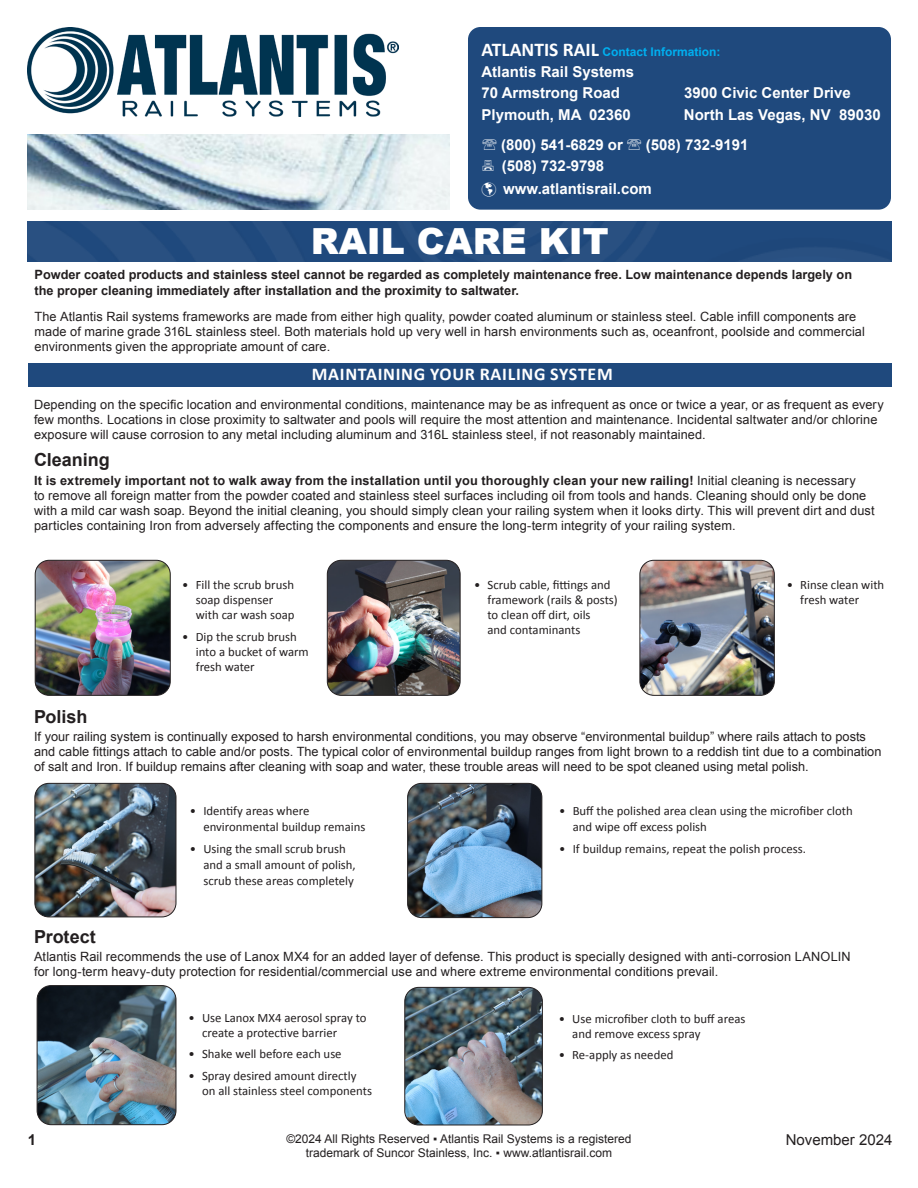
<style>
.page{position:relative;width:918px;height:1188px;background:#fff}
.page>*{position:absolute;margin:0;border:0;box-sizing:border-box;transform-origin:0 0}
.t1{font:900 36px "Arial";color:#fff}
.t2{font:700 18px "Calibri";letter-spacing:.04em;color:#fff}
.t3{font:700 18px "Arial";color:#231f20}
.t4{font:700 15px "Arial";color:#fff}
.t5{font:15px "Arial";color:#231f20}
.t6{font:700 15px "Arial";color:#231f20}
.t7{font:12.75px/15px "Arial";letter-spacing:.005em;color:#231f20}
.t8{font:12.75px/15px "Calibri";color:#231f20}
.t9{font:700 12.75px/16.5px "Arial";color:#231f20}
.t10{font:12px "Arial";color:#231f20}
.t11{font:700 12px "Arial";color:#00b0f0}
.s1{font-family:"Calibri";font-size:19.5px;color:#fff}
.s2{font-weight:700}
</style>
<div class="page">
<img style="left:28px;top:27px;width:370px;height:90px">
<div style="left:468px;top:27px;width:423px;height:183px;background:#1f497d;border-radius:12px"></div>
<img style="left:27px;top:134px;width:423px;height:76px">
<img style="left:28px;top:221px;width:864px;height:40px">
<img style="left:327px;top:560px;width:132px;height:135px">
<div style="left:327px;top:560px;width:134px;height:136px;border:1px solid #231f20;border-radius:14px"></div>
<img style="left:408px;top:783px;width:134px;height:135px">
<div style="left:407px;top:783px;width:135px;height:135px;border:1px solid #231f20;border-radius:14px"></div>
<img style="left:405px;top:987px;width:137px;height:138px">
<div style="left:404px;top:987px;width:139px;height:138px;border:1px solid #231f20;border-radius:14px"></div>
<img style="left:35px;top:560px;width:135px;height:135px">
<div style="left:35px;top:560px;width:136px;height:136px;border:1px solid #231f20;border-radius:14px"></div>
<img style="left:35px;top:783px;width:141px;height:134px">
<div style="left:35px;top:783px;width:141px;height:134px;border:1px solid #231f20;border-radius:14px"></div>
<img style="left:37px;top:986px;width:139px;height:139px">
<div style="left:37px;top:985px;width:139px;height:140px;border:1px solid #231f20;border-radius:14px"></div>
<img style="left:640px;top:560px;width:134px;height:135px">
<div style="left:640px;top:560px;width:135px;height:136px;border:1px solid #231f20;border-radius:14px"></div>
<div style="left:28px;top:364px;width:864px;height:23px;background:#1f497d"></div>
<p class="t11" style="left:482px;top:43px;width:240px"><span class="s1">ATLANTIS RAIL</span> Contact Information:</p>
<p class="t4" style="left:482px;top:61px;width:154px">Atlantis Rail Systems</p>
<p class="t4" style="left:482px;top:82px;width:140px">70 Armstrong Road</p>
<p class="t4" style="left:684px;top:82px;width:168px">3900 Civic Center Drive</p>
<p class="t4" style="left:482px;top:105px;width:151px">Plymouth, MA 02360</p>
<p class="t4" style="left:684px;top:105px;width:198px">North Las Vegas, NV 89030</p>
<p class="t4" style="left:501px;top:135px;width:123px">(800) 541-6829 or</p>
<p class="t4" style="left:646px;top:135px;width:104px">(508) 732-9191</p>
<p class="t4" style="left:502px;top:156px;width:104px">(508) 732-9798</p>
<p class="t4" style="left:482px;top:178px;width:172px">☑ www.atlantisrail.com</p>
<p class="t1" style="left:311px;top:215px;width:300px">RAIL CARE KIT</p>
<p class="t9" style="left:34px;top:266px;width:819px">Powder coated products and stainless steel cannot be regarded as completely maintenance free. Low maintenance depends largely on the proper cleaning immediately after installation and the proximity to saltwater.</p>
<p class="t7" style="left:34px;top:309px;width:832px">The Atlantis Rail systems frameworks are made from either high quality, powder coated aluminum or stainless steel. Cable infill components are made of marine grade 316L stainless steel. Both materials hold up very well in harsh environments such as, oceanfront, poolside and commercial environments given the appropriate amount of care.</p>
<p class="t2" style="left:312px;top:361px;width:303px">MAINTAINING YOUR RAILING SYSTEM</p>
<p class="t7" style="left:34px;top:397px;width:851px">Depending on the specific location and environmental conditions, maintenance may be as infrequent as once or twice a year, or as frequent as every few months. Locations in close proximity to saltwater and pools will require the most attention and maintenance. Incidental saltwater and/or chlorine exposure will cause corrosion to any metal including aluminum and 316L stainless steel, if not reasonably maintained.</p>
<p class="t3" style="left:34px;top:448px;width:77px">Cleaning</p>
<p class="t7" style="left:34px;top:473px;width:842px"><span class="s2">It is extremely important not to walk away from the installation until you thoroughly clean your new railing!</span> Initial cleaning is necessary<br>to remove all foreign matter from the powder coated and stainless steel surfaces including oil from tools and hands. Cleaning should only be done with a mild car wash soap. Beyond the initial cleaning, you should simply clean your railing system when it looks dirty. This will prevent dirt and dust particles containing Iron from adversely affecting the components and ensure the long-term integrity of your railing system.</p>
<p class="t8" style="left:196px;top:577px;width:100px;text-indent:-14px">• Fill the scrub brush soap dispenser with car wash soap</p>
<p class="t8" style="left:196px;top:629px;width:115px;text-indent:-14px">• Dip the scrub brush into a bucket of warm fresh water</p>
<p class="t8" style="left:488px;top:576px;width:132px;text-indent:-14px">• Scrub cable, fittings and framework (rails &amp; posts) to clean off dirt, oils<br>and contaminants</p>
<p class="t8" style="left:800px;top:577px;width:86px;text-indent:-14px">• Rinse clean with fresh water</p>
<p class="t3" style="left:34px;top:705px;width:55px">Polish</p>
<p class="t7" style="left:34px;top:730px;width:849px">If your railing system is continually exposed to harsh environmental conditions, you may observe “environmental buildup” where rails attach to posts and cable fittings attach to cable and/or posts. The typical color of environmental buildup ranges from light brown to a reddish tint due to a combination of salt and Iron. If buildup remains after cleaning with soap and water, these trouble areas will need to be spot cleaned using metal polish.</p>
<p class="t8" style="left:203px;top:803px;width:164px;line-height:15.8px;text-indent:-14px">• Identify areas where environmental buildup remains</p>
<p class="t8" style="left:203px;top:841px;width:154px;line-height:15.8px;text-indent:-14px">• Using the small scrub brush and a small amount of polish, scrub these areas completely</p>
<p class="t8" style="left:573px;top:803px;width:282px;line-height:15.8px;text-indent:-14px">• Buff the polished area clean using the microfiber cloth and wipe off excess polish</p>
<p class="t8" style="left:559px;top:841px;width:248px">• If buildup remains, repeat the polish process.</p>
<p class="t3" style="left:34px;top:924px;width:63px">Protect</p>
<p class="t7" style="left:34px;top:949px;width:818px">Atlantis Rail recommends the use of Lanox MX4 for an added layer of defense. This product is specially designed with anti-corrosion LANOLIN for long-term heavy-duty protection for residential/commercial use and where extreme environmental conditions prevail.</p>
<p class="t8" style="left:202px;top:1009px;width:166px;text-indent:-14px">• Use Lanox MX4 aerosol spray to create a protective barrier</p>
<p class="t8" style="left:189px;top:1046px;width:155px">• Shake well before each use</p>
<p class="t8" style="left:202px;top:1068px;width:171px;text-indent:-14px">• Spray desired amount directly on all stainless steel components</p>
<p class="t8" style="left:572px;top:1011px;width:175px;text-indent:-14px">• Use microfiber cloth to buff areas and remove excess spray</p>
<p class="t8" style="left:559px;top:1047px;width:116px">• Re-apply as needed</p>
<p class="t10" style="left:286px;top:1131px;width:347px">©2024 All Rights Reserved ▪ Atlantis Rail Systems is a registered</p>
<p class="t10" style="left:306px;top:1145px;width:308px">trademark of Suncor Stainless, Inc. ▪ www.atlantisrail.com</p>
<p class="t6" style="left:28px;top:1130px;width:10px">1</p>
<p class="t5" style="left:786px;top:1130px;width:108px">November 2024</p>
</div>
